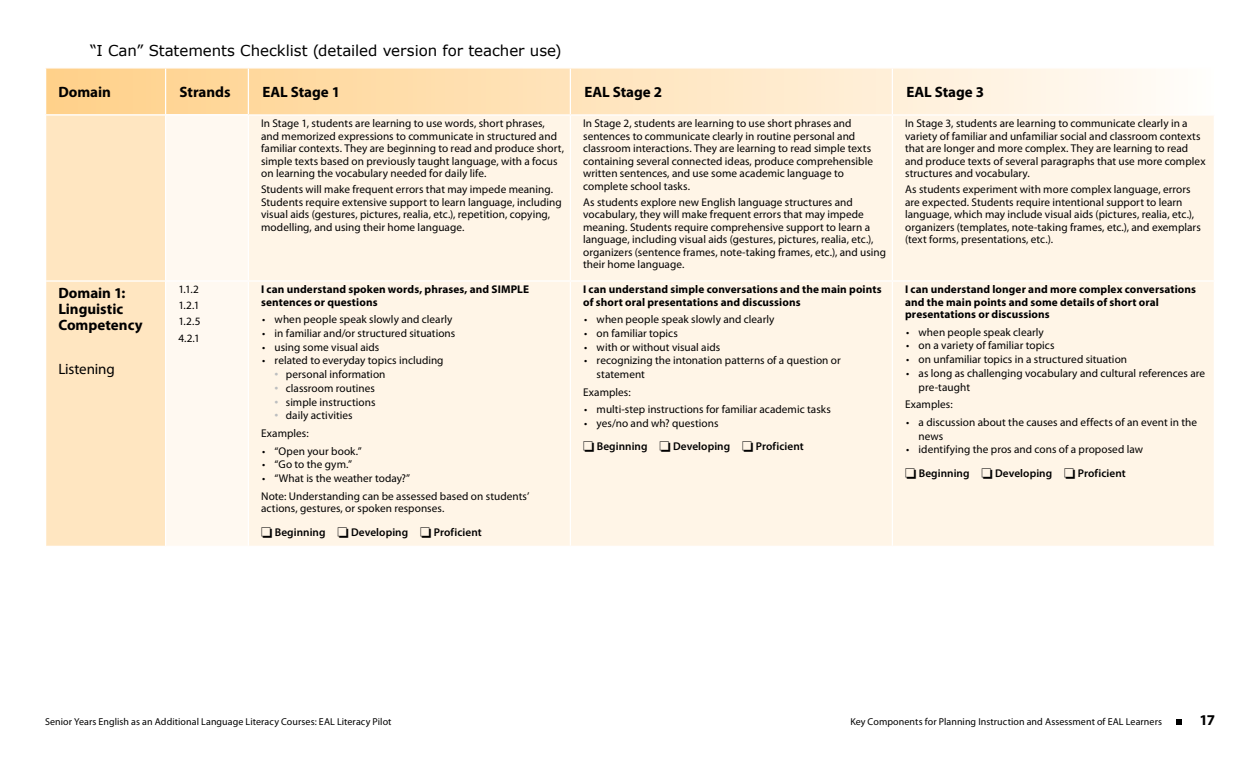
<style>
.page{position:relative;width:1260px;height:765px;background:#fff}
.page>*{position:absolute;margin:0;border:0;box-sizing:border-box;transform-origin:0 0}
.Stage-table_head{font:700 15px/16.2px "Myriad Pro";color:#000}
.Head_C{font:15px "Verdana";letter-spacing:-.005em;color:#000}
.Stage-table_head-2{font:15px "Myriad Pro";letter-spacing:-.01em;color:#000}
.Stage_Paragraph{font:11.25px/12.5px "Myriad Pro";letter-spacing:.005em;color:#000}
.Stage_Paragraph-2{font:700 11.25px/12.5px "Myriad Pro";letter-spacing:.01em;color:#000}
.Stage_Paragraph-3{font:600 11.25px "Myriad Pro";letter-spacing:.005em;color:#000}
.Stage_Paragraph_end{font:11.25px/12.5px "Myriad Pro";letter-spacing:.005em;color:#000}
.t1{font:10px "Myriad Pro";letter-spacing:.005em;color:#000}
.s1{font-family:"Arial Unicode MS";color:#bcbec0}
</style>
<div class="page">
<svg style="left:1176px;top:719px;width:6px;height:6px"></svg>
<svg style="left:46px;top:69px;width:1110px;height:45px;background:#ffe4bd"></svg>
<div style="left:46px;top:115px;width:120px;height:166px;background:#ffe6c1"></div>
<div style="left:166px;top:115px;width:82px;height:166px;background:#fff9f1"></div>
<div style="left:249px;top:116px;width:965px;height:164px;background:#fff5e7"></div>
<div style="left:46px;top:281px;width:120px;height:265px;background:#ffe6c1"></div>
<div style="left:166px;top:281px;width:82px;height:265px;background:#fff9f1"></div>
<div style="left:249px;top:282px;width:965px;height:264px;background:#fff5e7"></div>
<hr style="left:165px;top:282px;width:1px;height:264px;background:#fff">
<hr style="left:570px;top:282px;width:1px;height:264px;background:#fff">
<hr style="left:892px;top:282px;width:1px;height:264px;background:#fff">
<hr style="left:165px;top:69px;width:1px;height:45px;background:#fff">
<hr style="left:248px;top:69px;width:1px;height:45px;background:#fff">
<hr style="left:570px;top:69px;width:1px;height:45px;background:#fff">
<hr style="left:892px;top:69px;width:1px;height:45px;background:#fff">
<hr style="left:45px;top:114px;width:121px;height:2px;background:#fff">
<hr style="left:166px;top:114px;width:82px;height:2px;background:#fff">
<hr style="left:165px;top:116px;width:1px;height:164px;background:#fff">
<hr style="left:570px;top:116px;width:1px;height:164px;background:#fff">
<hr style="left:892px;top:116px;width:1px;height:164px;background:#fff">
<hr style="left:45px;top:280px;width:121px;height:2px;background:#fff">
<hr style="left:166px;top:280px;width:82px;height:2px;background:#fff">
<p class="Head_C" style="left:90px;top:41px;width:473px">“I Can” Statements Checklist (detailed version for teacher use)</p>
<p class="Stage-table_head" style="left:58px;top:83px;width:54px">Domain</p>
<p class="Stage-table_head" style="left:180px;top:83px;width:53px">Strands</p>
<p class="Stage-table_head" style="left:262px;top:83px;width:79px">EAL Stage 1</p>
<p class="Stage-table_head" style="left:584px;top:83px;width:79px">EAL Stage 2</p>
<p class="Stage-table_head" style="left:906px;top:83px;width:79px">EAL Stage 3</p>
<p class="Stage_Paragraph" style="left:261px;top:117px;width:304px">In Stage 1, students are learning to use words, short phrases, and memorized expressions to communicate in structured and familiar contexts. They are beginning to read and produce short, simple texts based on previously taught language, with a focus on learning the vocabulary needed for daily life.</p>
<p class="Stage_Paragraph" style="left:261px;top:183px;width:302px">Students will make frequent errors that may impede meaning.<br>Students require extensive support to learn language, including visual aids (gestures, pictures, realia, etc.), repetition, copying, modelling, and using their home language.</p>
<p class="Stage_Paragraph" style="left:583px;top:117px;width:292px">In Stage 2, students are learning to use short phrases and sentences to communicate clearly in routine personal and classroom interactions. They are learning to read simple texts containing several connected ideas, produce comprehensible written sentences, and use some academic language to complete school tasks.</p>
<p class="Stage_Paragraph" style="left:583px;top:196px;width:304px">As students explore new English language structures and vocabulary, they will make frequent errors that may impede meaning. Students require comprehensive support to learn a language, including visual aids (gestures, pictures, realia, etc.), organizers (sentence frames, note-taking frames, etc.), and using their home language.</p>
<p class="Stage_Paragraph" style="left:905px;top:117px;width:302px">In Stage 3, students are learning to communicate clearly in a variety of familiar and unfamiliar social and classroom contexts that are longer and more complex. They are learning to read and produce texts of several paragraphs that use more complex structures and vocabulary.</p>
<p class="Stage_Paragraph" style="left:905px;top:183px;width:297px">As students experiment with more complex language, errors are expected. Students require intentional support to learn language, which may include visual aids (pictures, realia, etc.), organizers (templates, note-taking frames, etc.), and exemplars (text forms, presentations, etc.).</p>
<p class="Stage-table_head" style="left:58px;top:284px;width:86px">Domain 1:<br>Linguistic<br>Competency</p>
<p class="Stage-table_head-2" style="left:58px;top:359px;width:58px">Listening</p>
<p class="Stage_Paragraph" style="left:178px;top:283px;width:22px">1.1.2</p>
<p class="Stage_Paragraph" style="left:178px;top:299px;width:23px">1.2.1</p>
<p class="Stage_Paragraph" style="left:178px;top:315px;width:24px">1.2.5</p>
<p class="Stage_Paragraph" style="left:178px;top:331px;width:23px">4.2.1</p>
<p class="Stage_Paragraph-2" style="left:261px;top:283px;width:269px">I can understand spoken words, phrases, and SIMPLE sentences or questions</p>
<p class="Stage_Paragraph" style="left:262px;top:313px;width:192px">• when people speak slowly and clearly</p>
<p class="Stage_Paragraph" style="left:262px;top:327px;width:195px">• in familiar and/or structured situations</p>
<p class="Stage_Paragraph" style="left:262px;top:340px;width:119px">• using some visual aids</p>
<p class="Stage_Paragraph" style="left:262px;top:354px;width:183px">• related to everyday topics including</p>
<p class="Stage_Paragraph" style="left:275px;top:368px;width:112px"><span class="s1">•</span> personal information</p>
<p class="Stage_Paragraph" style="left:275px;top:382px;width:102px"><span class="s1">•</span> classroom routines</p>
<p class="Stage_Paragraph" style="left:275px;top:395px;width:102px"><span class="s1">•</span> simple instructions</p>
<p class="Stage_Paragraph" style="left:275px;top:409px;width:80px"><span class="s1">•</span> daily activities</p>
<p class="Stage_Paragraph" style="left:261px;top:427px;width:49px">Examples:</p>
<p class="Stage_Paragraph" style="left:262px;top:444px;width:101px">• “Open your book.”</p>
<p class="Stage_Paragraph" style="left:262px;top:458px;width:92px">• “Go to the gym.”</p>
<p class="Stage_Paragraph" style="left:262px;top:472px;width:150px">• “What is the weather today?”</p>
<p class="Stage_Paragraph_end" style="left:261px;top:490px;width:270px">Note: Understanding can be assessed based on students’ actions, gestures, or spoken responses.</p>
<p class="Stage_Paragraph-3" style="left:261px;top:525px;width:222px">□ Beginning □ Developing □ Proficient</p>
<p class="Stage_Paragraph-2" style="left:583px;top:283px;width:300px">I can understand simple conversations and the main points of short oral presentations and discussions</p>
<p class="Stage_Paragraph" style="left:584px;top:313px;width:192px">• when people speak slowly and clearly</p>
<p class="Stage_Paragraph" style="left:584px;top:327px;width:95px">• on familiar topics</p>
<p class="Stage_Paragraph" style="left:584px;top:340px;width:138px">• with or without visual aids</p>
<p class="Stage_Paragraph" style="left:597px;top:353px;width:246px;line-height:13.8px;text-indent:-13px">• recognizing the intonation patterns of a question or statement</p>
<p class="Stage_Paragraph" style="left:583px;top:386px;width:49px">Examples:</p>
<p class="Stage_Paragraph" style="left:584px;top:403px;width:248px">• multi-step instructions for familiar academic tasks</p>
<p class="Stage_Paragraph" style="left:584px;top:417px;width:136px">• yes/no and wh? questions</p>
<p class="Stage_Paragraph-3" style="left:583px;top:439px;width:222px">□ Beginning □ Developing □ Proficient</p>
<p class="Stage_Paragraph-2" style="left:905px;top:283px;width:293px">I can understand longer and more complex conversations and the main points and some details of short oral presentations or discussions</p>
<p class="Stage_Paragraph" style="left:906px;top:325px;width:139px">• when people speak clearly</p>
<p class="Stage_Paragraph" style="left:906px;top:339px;width:150px">• on a variety of familiar topics</p>
<p class="Stage_Paragraph" style="left:906px;top:353px;width:223px">• on unfamiliar topics in a structured situation</p>
<p class="Stage_Paragraph" style="left:919px;top:366px;width:288px;line-height:13.8px;text-indent:-13px">• as long as challenging vocabulary and cultural references are pre-taught</p>
<p class="Stage_Paragraph" style="left:905px;top:398px;width:49px">Examples:</p>
<p class="Stage_Paragraph" style="left:919px;top:415px;width:280px;line-height:13.8px;text-indent:-13px">• a discussion about the causes and effects of an event in the news</p>
<p class="Stage_Paragraph" style="left:906px;top:443px;width:239px">• identifying the pros and cons of a proposed law</p>
<p class="Stage_Paragraph-3" style="left:905px;top:466px;width:222px">□ Beginning □ Developing □ Proficient</p>
<p class="t1" style="left:45px;top:715px;width:348px">Senior Years English as an Additional Language Literacy Courses: EAL Literacy Pilot</p>
<p class="t1" style="left:850px;top:715px;width:313px">Key Components for Planning Instruction and Assessment of EAL Learners</p>
<h1 class="Stage-table_head" style="left:1199px;top:712px;width:17px">17</h1>
</div>
